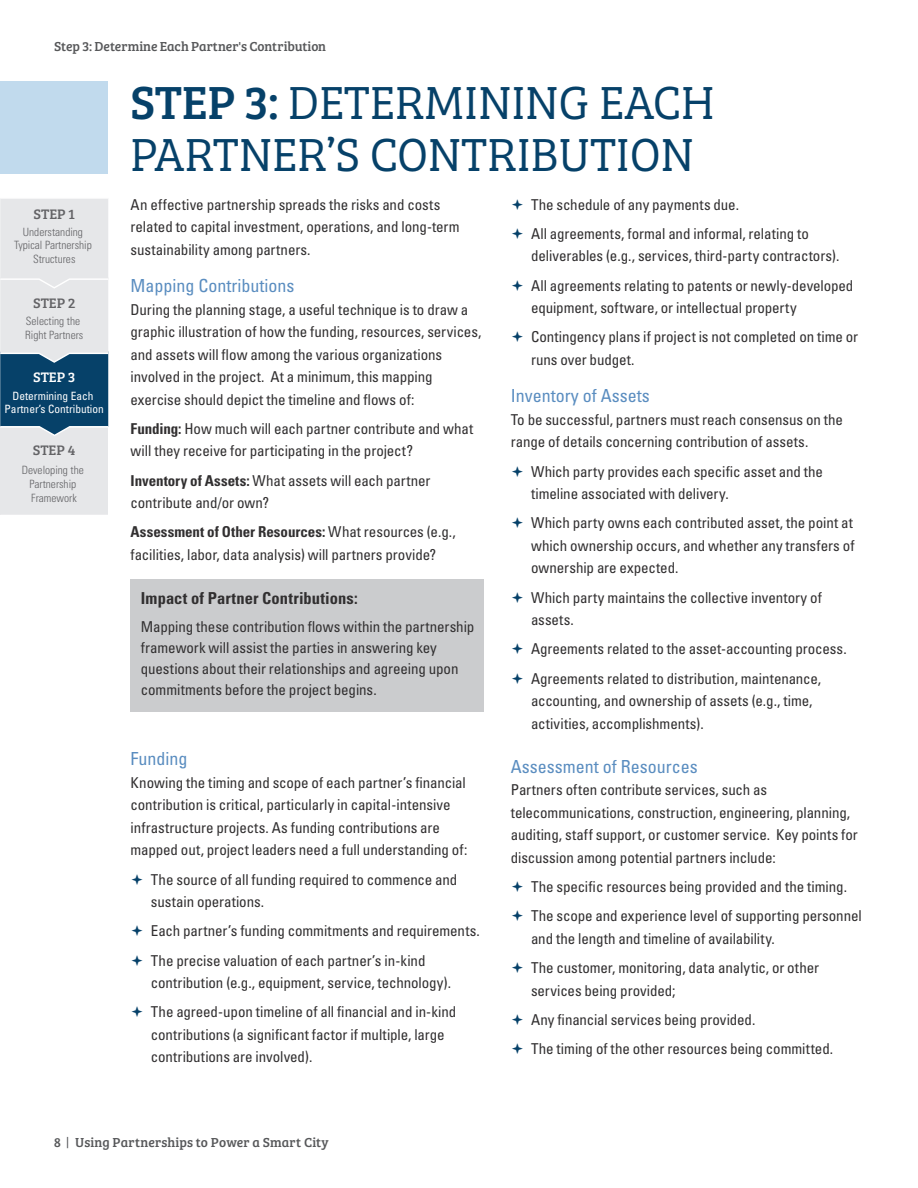
<style>
.page{position:relative;width:918px;height:1188px;background:#fff}
.page>*{position:absolute;margin:0;border:0;box-sizing:border-box;transform-origin:0 0}
._1_Header{font:48px/52.5px "Bree Serif Lt";letter-spacing:-.005em;color:#064169}
._2_Subhead_2{font:condensed 18px "Univers LT Std";color:#5a8dc0}
._5_Tip_Header{font:700 condensed 16.5px "Univers LT Std";letter-spacing:.01em;color:#312f30}
._3_Body_Text{font:condensed 15px/22.5px "Univers LT Std";letter-spacing:-.005em;color:#312f30}
.t1{font:14.25px "Bree Serif";color:#636366}
.t2{font:14.25px "Bree Serif";color:#fff}
.t3{font:13.5px "Bree Serif";color:#57585a}
.t4{font:300 condensed 11.4px/13.6px "Univers LT Std";color:#636366;text-align:center}
.t5{font:condensed 11.4px/13.6px "Univers LT Std";color:#fff;text-align:center}
.s1{font-family:"Bree Serif"}
.s2{font-weight:700}
.s3{font-family:"Bree Serif Lt"}
</style>
<div class="page">
<div style="left:0;top:81px;width:108px;height:93px;background:#c1daed"></div>
<div style="left:0;top:427px;width:108px;height:88px;background:#e6e7e9"></div>
<svg style="left:0;top:199px;width:108px;height:237px;background:#a3b6c3"></svg>
<div style="left:131px;top:579px;width:353px;height:133px;background:#cbccce"></div>
<p class="t3" style="left:54px;top:36px;width:274px">Step 3: Determine Each Partner's Contribution</p>
<p class="_1_Header" style="left:130px;top:74px;width:586px"><span class="s1">STEP 3:</span> DETERMINING EACH<br>PARTNER’S CONTRIBUTION</p>
<p class="_3_Body_Text" style="left:131px;top:193px;width:330px">An effective partnership spreads the risks and costs related to capital investment, operations, and long-term sustainability among partners.</p>
<p class="_2_Subhead_2" style="left:131px;top:274px;width:165px">Mapping Contributions</p>
<p class="_3_Body_Text" style="left:131px;top:298px;width:352px">During the planning stage, a useful technique is to draw a graphic illustration of how the funding, resources, services, and assets will flow among the various organizations involved in the project. At a minimum, this mapping exercise should depict the timeline and flows of:</p>
<p class="_3_Body_Text" style="left:131px;top:417px;width:344px"><span class="s2">Funding:</span> How much will each partner contribute and what will they receive for participating in the project?</p>
<p class="_3_Body_Text" style="left:131px;top:469px;width:301px"><span class="s2">Inventory of Assets:</span> What assets will each partner contribute and/or own?</p>
<p class="_3_Body_Text" style="left:131px;top:521px;width:327px"><span class="s2">Assessment of Other Resources:</span> What resources (e.g., facilities, labor, data analysis) will partners provide?</p>
<p class="_3_Body_Text" style="left:531px;top:193px;width:208px">The schedule of any payments due.</p>
<p class="_3_Body_Text" style="left:531px;top:222px;width:308px">All agreements, formal and informal, relating to deliverables (e.g., services, third-party contractors).</p>
<p class="_3_Body_Text" style="left:531px;top:274px;width:324px">All agreements relating to patents or newly-developed equipment, software, or intellectual property</p>
<p class="_3_Body_Text" style="left:531px;top:326px;width:329px">Contingency plans if project is not completed on time or runs over budget.</p>
<p class="_2_Subhead_2" style="left:511px;top:385px;width:140px">Inventory of Assets</p>
<p class="_3_Body_Text" style="left:511px;top:408px;width:334px">To be successful, partners must reach consensus on the range of details concerning contribution of assets.</p>
<p class="_3_Body_Text" style="left:531px;top:460px;width:294px">Which party provides each specific asset and the timeline associated with delivery.</p>
<p class="_3_Body_Text" style="left:531px;top:512px;width:325px;text-align:justify">Which party owns each contributed asset, the point at which ownership occurs, and whether any transfers of ownership are expected.</p>
<p class="_3_Body_Text" style="left:531px;top:586px;width:292px">Which party maintains the collective inventory of assets.</p>
<p class="_3_Body_Text" style="left:531px;top:638px;width:315px">Agreements related to the asset-accounting process.</p>
<p class="_3_Body_Text" style="left:531px;top:667px;width:292px">Agreements related to distribution, maintenance, accounting, and ownership of assets (e.g., time, activities, accomplishments).</p>
<p class="_2_Subhead_2" style="left:511px;top:755px;width:188px">Assessment of Resources</p>
<p class="_3_Body_Text" style="left:511px;top:779px;width:349px">Partners often contribute services, such as telecommunications, construction, engineering, planning, auditing, staff support, or customer service. Key points for discussion among potential partners include:</p>
<p class="_3_Body_Text" style="left:531px;top:875px;width:316px">The specific resources being provided and the timing.</p>
<p class="_3_Body_Text" style="left:531px;top:905px;width:332px">The scope and experience level of supporting personnel and the length and timeline of availability.</p>
<p class="_3_Body_Text" style="left:531px;top:956px;width:289px">The customer, monitoring, data analytic, or other services being provided;</p>
<p class="_3_Body_Text" style="left:531px;top:1008px;width:224px">Any financial services being provided.</p>
<p class="_3_Body_Text" style="left:531px;top:1037px;width:302px">The timing of the other resources being committed.</p>
<p class="t1" style="left:34px;top:203px;width:43px">STEP 1</p>
<p class="t4" style="left:14px;top:225px;width:79px">Understanding<br>Typical Partnership<br>Structures</p>
<p class="t1" style="left:33px;top:292px;width:44px">STEP 2</p>
<p class="t4" style="left:25px;top:315px;width:60px;text-align:left">Selecting the<br>Right Partners</p>
<p class="t2" style="left:33px;top:366px;width:44px">STEP 3</p>
<p class="t5" style="left:5px;top:389px;width:101px">Determining Each<br>Partner’s Contribution</p>
<p class="t1" style="left:33px;top:440px;width:44px">STEP 4</p>
<p class="t4" style="left:22px;top:464px;width:64px">Developing the<br>Partnership<br>Framework</p>
<p class="_5_Tip_Header" style="left:141px;top:588px;width:218px">Impact of Partner Contributions:</p>
<p class="_3_Body_Text" style="left:141px;top:616px;width:335px;line-height:21px">Mapping these contribution flows within the partnership framework will assist the parties in answering key questions about their relationships and agreeing upon commitments before the project begins.</p>
<p class="_2_Subhead_2" style="left:131px;top:748px;width:58px">Funding</p>
<p class="_3_Body_Text" style="left:131px;top:771px;width:338px">Knowing the timing and scope of each partner’s financial contribution is critical, particularly in capital-intensive infrastructure projects. As funding contributions are mapped out, project leaders need a full understanding of:</p>
<p class="_3_Body_Text" style="left:151px;top:868px;width:308px">The source of all funding required to commence and sustain operations.</p>
<p class="_3_Body_Text" style="left:151px;top:920px;width:329px">Each partner’s funding commitments and requirements.</p>
<p class="_3_Body_Text" style="left:151px;top:949px;width:300px">The precise valuation of each partner’s in-kind contribution (e.g., equipment, service, technology).</p>
<p class="_3_Body_Text" style="left:151px;top:1001px;width:307px">The agreed-upon timeline of all financial and in-kind contributions (a significant factor if multiple, large contributions are involved).</p>
<p class="t3" style="left:54px;top:1133px;width:276px">8 <span class="s3">|</span> Using Partnerships to Power a Smart City</p>
</div>
